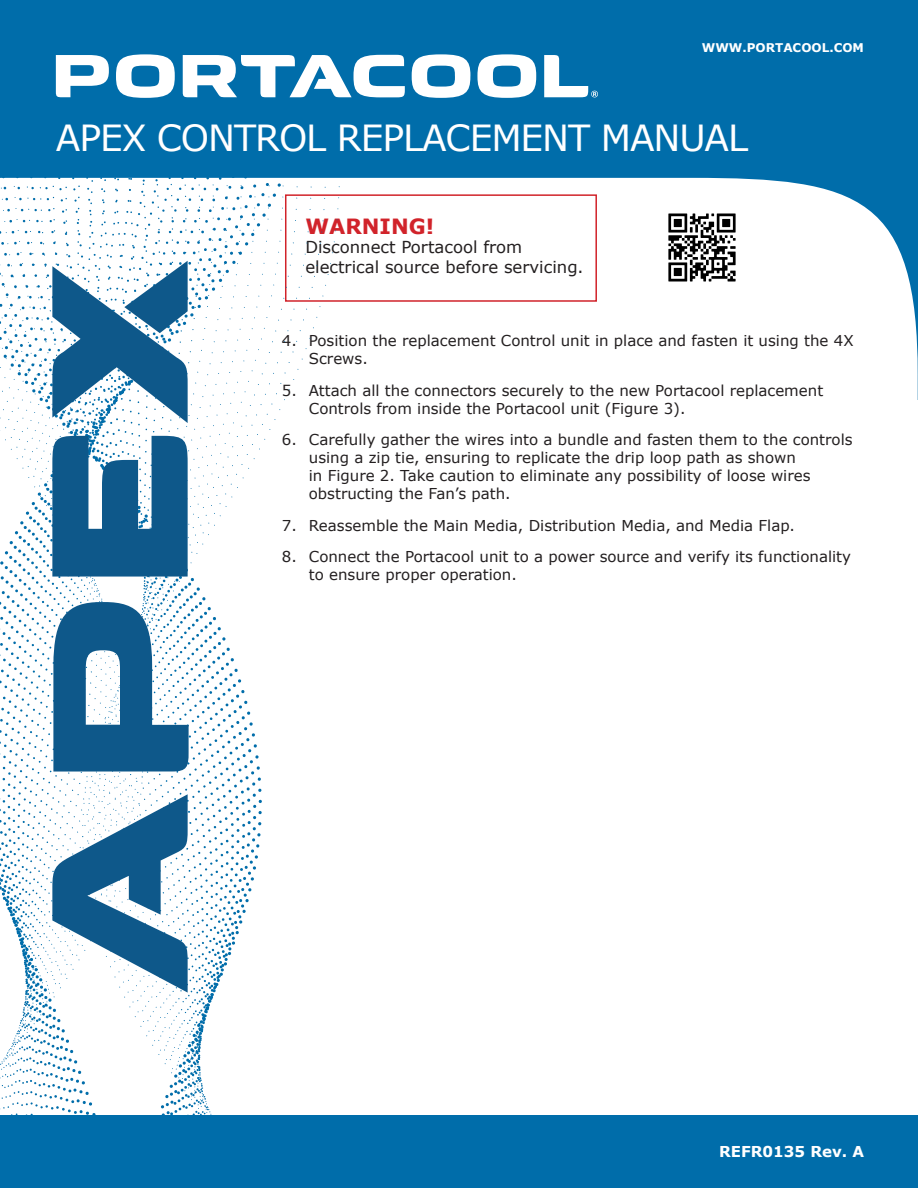
<style>
.page{position:relative;width:918px;height:1188px;background:#fff}
.page>*{position:absolute;margin:0;border:0;box-sizing:border-box;transform-origin:0 0}
.t1{font:36px "Verdana";letter-spacing:-.03em;color:#fff}
.t2{font:700 21px "Verdana";color:#d1232a}
.t3{font:16.5px/19.8px "Verdana";color:#231f20}
.t4{font:15px/18px "Verdana";color:#231f20}
.t5{font:700 15px "Verdana";color:#fff}
.t6{font:700 12px "Verdana";color:#fff}
</style>
<div class="page">
<div style="left:0;top:0;width:918px;height:400px;background:#006daa"></div>
<div style="left:405px;top:178px;width:513px;height:222px;background:#fff"></div>
<div style="left:285px;top:194px;width:312px;height:108px;border:2px solid #d1232a"></div>
<div style="left:0;top:1115px;width:918px;height:73px;background:#006daa"></div>
<svg style="left:0;top:54px;width:405px;height:1061px"></svg>
<svg style="left:412px;top:54px;width:58px;height:44px"></svg>
<svg style="left:477px;top:54px;width:59px;height:44px"></svg>
<svg style="left:544px;top:55px;width:54px;height:42px"></svg>
<img style="left:660px;top:206px;width:84px;height:83px">
<p class="t6" style="left:702px;top:40px;width:164px">WWW.PORTACOOL.COM</p>
<h1 class="t1" style="left:56px;top:115px;width:694px">APEX CONTROL REPLACEMENT MANUAL</h1>
<h2 class="t2" style="left:305px;top:212px;width:130px">WARNING!</h2>
<p class="t3" style="left:305px;top:238px;width:280px">Disconnect Portacool from electrical source before servicing.</p>
<p class="t4" style="left:309px;top:332px;width:546px;text-indent:-27px">4. Position the replacement Control unit in place and fasten it using the 4X<br>Screws.</p>
<p class="t4" style="left:309px;top:382px;width:516px;text-indent:-27px">5. Attach all the connectors securely to the new Portacool replacement<br>Controls from inside the Portacool unit (Figure 3).</p>
<p class="t4" style="left:309px;top:431px;width:545px;text-indent:-27px">6. Carefully gather the wires into a bundle and fasten them to the controls using a zip tie, ensuring to replicate the drip loop path as shown<br>in Figure 2. Take caution to eliminate any possibility of loose wires obstructing the Fan’s path.</p>
<p class="t4" style="left:282px;top:517px;width:515px">7. Reassemble the Main Media, Distribution Media, and Media Flap.</p>
<p class="t4" style="left:309px;top:548px;width:544px;text-indent:-27px">8. Connect the Portacool unit to a power source and verify its functionality to ensure proper operation.</p>
<p class="t5" style="left:719px;top:1142px;width:146px">REFR0135 Rev. A</p>
</div>
